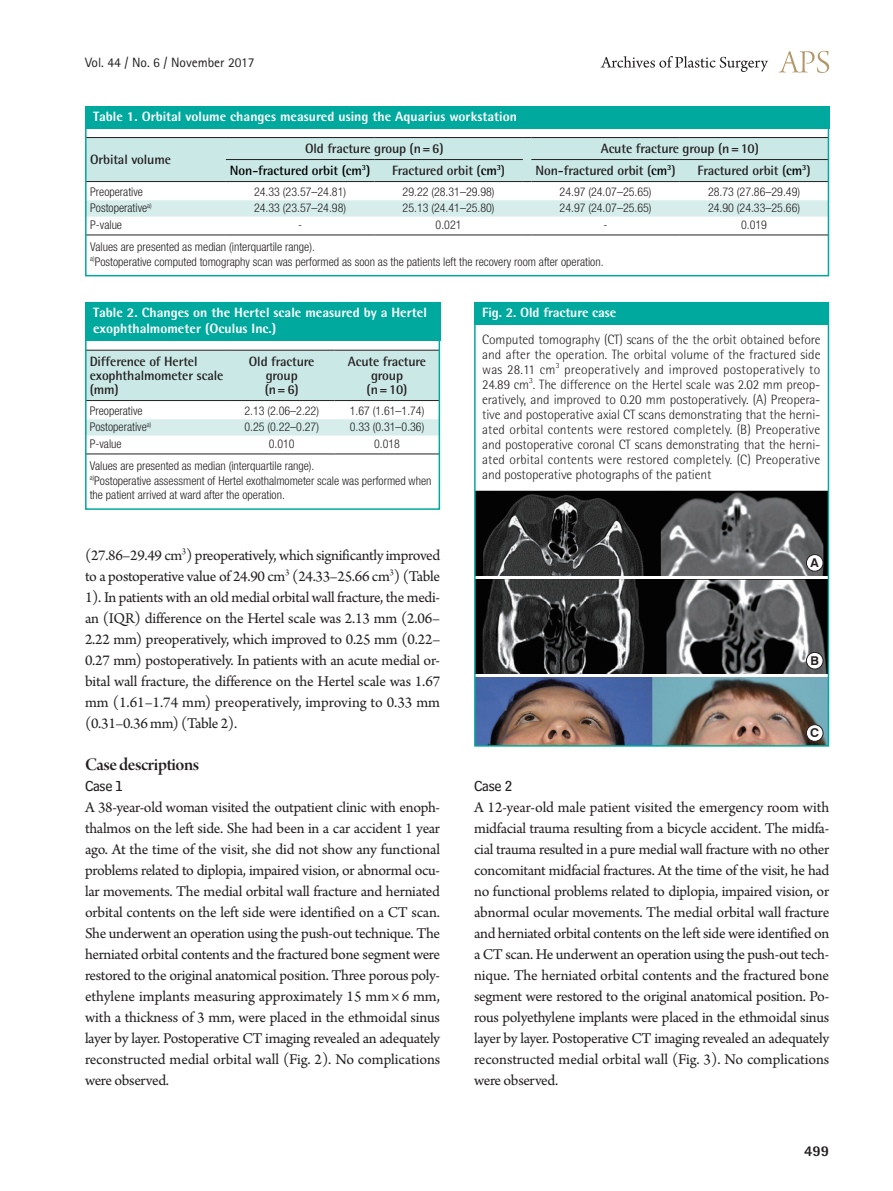
<style>
.page{position:relative;width:893px;height:1191px;background:#fff}
.page>*{position:absolute;margin:0;border:0;box-sizing:border-box;transform-origin:0 0}
.중제목{font:18.75px "Arno Pro Smbd Display";letter-spacing:-.02em;color:#231f20}
.본문_0{font:15.75px/21px "Arno Pro";letter-spacing:-.005em;color:#231f20;text-align:justify}
.소제목{font:15px "Bell Centennial Std Sub Capt";letter-spacing:-.02em;color:#231f20}
.t1{font:800 15px "Rotis Semi Sans Std";color:#231f20}
.그림설명{font:300 13.5px/15px "Rotis Semi Sans Std";letter-spacing:-.01em;color:#231f20;text-align:justify}
.표열제목{font:700 13.5px/14.2px "Rotis Semi Sans Std";letter-spacing:-.01em;color:#231f20}
.표그림제목{font:800 13.5px/16.2px "Rotis Semi Sans Std";color:#fff}
.t2{font:13.5px "Rotis Sans Serif Std";color:#231f20}
.표열제목-2{font:700 13.5px "Rotis Semi Sans Std";letter-spacing:-.01em;color:#000}
.t3{font:700 12.15px "Swiss 721 BT";color:#231f20}
.표본문{font:300 condensed 12px/14.4px "Helvetica Neue LT Std";color:#231f20}
.s1{color:#000}
</style>
<div class="page">
<svg style="left:779px;top:51px;width:50px;height:22px"></svg>
<svg style="left:601px;top:56px;width:167px;height:16px"></svg>
<svg style="left:88px;top:351px;width:349px;height:103px"></svg>
<hr style="left:85px;top:454px;width:144px;height:1px;background:#231f20">
<hr style="left:229px;top:454px;width:105px;height:1px;background:#231f20">
<hr style="left:334px;top:454px;width:106px;height:1px;background:#231f20">
<hr style="left:85px;top:350px;width:144px;height:1px;background:#231f20">
<hr style="left:229px;top:350px;width:105px;height:1px;background:#231f20">
<hr style="left:334px;top:350px;width:106px;height:1px;background:#231f20">
<hr style="left:85px;top:400px;width:144px;height:1px;background:#231f20">
<hr style="left:229px;top:400px;width:105px;height:1px;background:#231f20">
<hr style="left:334px;top:400px;width:106px;height:1px;background:#231f20">
<div style="left:85px;top:302px;width:355px;height:38px;background:#00a99d"></div>
<div style="left:85px;top:302px;width:355px;height:208px;border:2px solid #00a99d"></div>
<svg style="left:88px;top:137px;width:738px;height:99px"></svg>
<div style="left:85px;top:106px;width:744px;height:23px;background:#00a99d"></div>
<div style="left:85px;top:106px;width:744px;height:170px;border:2px solid #00a99d"></div>
<img style="left:477px;top:490px;width:349px;height:85px">
<img style="left:477px;top:580px;width:349px;height:93px">
<img style="left:477px;top:677px;width:349px;height:66px">
<div style="left:474px;top:302px;width:354px;height:22px;background:#00a99d"></div>
<div style="left:474px;top:302px;width:355px;height:444px;border:2px solid #00a99d"></div>
<div style="left:806px;top:554px;width:17px;height:17px;background:#fff;border-radius:50%"></div>
<div style="left:806px;top:554px;width:17px;height:17px;border:1px solid #231f20;border-radius:50%"></div>
<div style="left:806px;top:652px;width:17px;height:17px;background:#fff;border-radius:50%"></div>
<div style="left:806px;top:652px;width:17px;height:17px;border:1px solid #231f20;border-radius:50%"></div>
<div style="left:806px;top:724px;width:17px;height:17px;background:#fff;border-radius:50%"></div>
<div style="left:806px;top:724px;width:17px;height:17px;border:1px solid #231f20;border-radius:50%"></div>
<p class="t2" style="left:85px;top:54px;width:171px">Vol. 44 / No. 6 / November 2017</p>
<p class="표그림제목" style="left:93px;top:108px;width:425px">Table 1. Orbital volume changes measured using the Aquarius workstation</p>
<p class="표열제목" style="left:90px;top:152px;width:82px">Orbital volume</p>
<p class="표열제목" style="left:305px;top:141px;width:140px">Old fracture group (n=6)</p>
<p class="표열제목" style="left:601px;top:141px;width:160px">Acute fracture group (n=10)</p>
<p class="표열제목-2" style="left:230px;top:162px;width:142px">Non-fractured orbit (cm<sup>3</sup>)</p>
<p class="표열제목" style="left:392px;top:163px;width:115px">Fractured orbit (<span class="s1">cm</span><sup>3</sup>)</p>
<p class="표열제목" style="left:535px;top:163px;width:142px">Non-fractured orbit (<span class="s1">cm</span><sup>3</sup>)</p>
<p class="표열제목" style="left:697px;top:163px;width:115px">Fractured orbit (<span class="s1">cm</span><sup>3</sup>)</p>
<p class="표본문" style="left:90px;top:185px;width:54px">Preoperative</p>
<p class="표본문" style="left:254px;top:185px;width:93px">24.33 (23.57–24.81)</p>
<p class="표본문" style="left:403px;top:185px;width:93px">29.22 (28.31–29.98)</p>
<p class="표본문" style="left:560px;top:185px;width:93px">24.97 (24.07–25.65)</p>
<p class="표본문" style="left:708px;top:185px;width:93px">28.73 (27.86–29.49)</p>
<p class="표본문" style="left:90px;top:201px;width:63px">Postoperative<sup>a)</sup></p>
<p class="표본문" style="left:254px;top:201px;width:93px">24.33 (23.57–24.98)</p>
<p class="표본문" style="left:403px;top:201px;width:93px">25.13 (24.41–25.80)</p>
<p class="표본문" style="left:560px;top:201px;width:93px">24.97 (24.07–25.65)</p>
<p class="표본문" style="left:708px;top:201px;width:93px">24.90 (24.33–25.66)</p>
<p class="표본문" style="left:90px;top:217px;width:33px">P-value</p>
<p class="표본문" style="left:298px;top:217px;width:5px">-</p>
<p class="표본문" style="left:436px;top:217px;width:27px">0.021</p>
<p class="표본문" style="left:604px;top:217px;width:5px">-</p>
<p class="표본문" style="left:741px;top:217px;width:27px">0.019</p>
<p class="표본문" style="left:90px;top:240px;width:226px">Values are presented as median (interquartile range).</p>
<p class="표본문" style="left:90px;top:254px;width:515px"><sup>a)</sup>Postoperative computed tomography scan was performed as soon as the patients left the recovery room after operation.</p>
<p class="표그림제목" style="left:93px;top:304px;width:335px">Table 2. Changes on the Hertel scale measured by a Hertel exophthalmometer (Oculus Inc.)</p>
<p class="표열제목" style="left:90px;top:354px;width:135px">Difference of Hertel exophthalmometer scale (mm)</p>
<p class="표열제목" style="left:249px;top:354px;width:67px">Old fracture</p>
<p class="표열제목" style="left:266px;top:368px;width:33px">group</p>
<p class="표열제목" style="left:265px;top:382px;width:35px">(n=6)</p>
<p class="표열제목" style="left:348px;top:354px;width:80px;text-align:center">Acute fracture group</p>
<p class="표열제목" style="left:367px;top:382px;width:42px">(n=10)</p>
<p class="표본문" style="left:90px;top:403px;width:54px">Preoperative</p>
<p class="표본문" style="left:244px;top:403px;width:76px">2.13 (2.06–2.22)</p>
<p class="표본문" style="left:350px;top:403px;width:76px">1.67 (1.61–1.74)</p>
<p class="표본문" style="left:90px;top:420px;width:63px">Postoperative<sup>a)</sup></p>
<p class="표본문" style="left:244px;top:420px;width:76px">0.25 (0.22–0.27)</p>
<p class="표본문" style="left:350px;top:420px;width:76px">0.33 (0.31–0.36)</p>
<p class="표본문" style="left:90px;top:436px;width:33px">P-value</p>
<p class="표본문" style="left:269px;top:436px;width:27px">0.010</p>
<p class="표본문" style="left:374px;top:436px;width:27px">0.018</p>
<p class="표본문" style="left:90px;top:459px;width:226px">Values are presented as median (interquartile range).</p>
<p class="표본문" style="left:90px;top:473px;width:343px"><sup>a)</sup>Postoperative assessment of Hertel exothalmometer scale was performed when the patient arrived at ward after the operation.</p>
<p class="본문_0" style="left:85px;top:546px;width:357px">(27.86–29.49 cm<sup>3</sup>) preoperatively, which significantly improved to a postoperative value of 24.90 cm<sup>3</sup> (24.33–25.66 cm<sup>3</sup>) (Table 1). In patients with an old medial orbital wall fracture, the medi&shy;an (IQR) difference on the Hertel scale was 2.13 mm (2.06– 2.22 mm) preoperatively, which improved to 0.25 mm (0.22– 0.27 mm) postoperatively. In patients with an acute medial or&shy;bital wall fracture, the difference on the Hertel scale was 1.67 mm (1.61–1.74 mm) preoperatively, improving to 0.33 mm (0.31–0.36 mm) (Table 2).</p>
<p class="중제목" style="left:85px;top:754px;width:116px">Case descriptions</p>
<p class="소제목" style="left:85px;top:777px;width:40px">Case 1</p>
<p class="본문_0" style="left:85px;top:798px;width:357px">A 38-year-old woman visited the outpatient clinic with enoph&shy;thalmos on the left side. She had been in a car accident 1 year ago. At the time of the visit, she did not show any functional problems related to diplopia, impaired vision, or abnormal ocu&shy;lar movements. The medial orbital wall fracture and herniated orbital contents on the left side were identified on a CT scan.<br>She underwent an operation using the push-out technique. The herniated orbital contents and the fractured bone segment were restored to the original anatomical position. Three porous poly&shy;ethylene implants measuring approximately 15 mm × 6 mm, with a thickness of 3 mm, were placed in the ethmoidal sinus layer by layer. Postoperative CT imaging revealed an adequately reconstructed medial orbital wall (Fig. 2). No complications were observed.</p>
<p class="표그림제목" style="left:482px;top:304px;width:135px">Fig. 2. Old fracture case</p>
<p class="그림설명" style="left:482px;top:331px;width:340px">Computed tomography (CT) scans of the the orbit obtained before and after the operation. The orbital volume of the fractured side was 28.11 cm<sup>3</sup> preoperatively and improved postoperatively to 24.89 cm<sup>3</sup>. The difference on the Hertel scale was 2.02 mm preop&shy;eratively, and improved to 0.20 mm postoperatively. (A) Preopera&shy;tive and postoperative axial CT scans demonstrating that the herni&shy;ated orbital contents were restored completely. (B) Preoperative and postoperative coronal CT scans demonstrating that the herni&shy;ated orbital contents were restored completely. (C) Preoperative and postoperative photographs of the patient</p>
<p class="t3" style="left:811px;top:555px;width:10px">A</p>
<p class="t3" style="left:810px;top:653px;width:10px">B</p>
<p class="t3" style="left:810px;top:725px;width:10px">C</p>
<p class="소제목" style="left:474px;top:777px;width:40px">Case 2</p>
<p class="본문_0" style="left:474px;top:798px;width:357px">A 12-year-old male patient visited the emergency room with midfacial trauma resulting from a bicycle accident. The midfa&shy;cial trauma resulted in a pure medial wall fracture with no other concomitant midfacial fractures. At the time of the visit, he had no functional problems related to diplopia, impaired vision, or abnormal ocular movements. The medial orbital wall fracture and herniated orbital contents on the left side were identified on a CT scan. He underwent an operation using the push-out tech&shy;nique. The herniated orbital contents and the fractured bone segment were restored to the original anatomical position. Po&shy;rous polyethylene implants were placed in the ethmoidal sinus layer by layer. Postoperative CT imaging revealed an adequately reconstructed medial orbital wall (Fig. 3). No complications were observed.</p>
<p class="t1" style="left:804px;top:1141px;width:27px">499</p>
</div>
